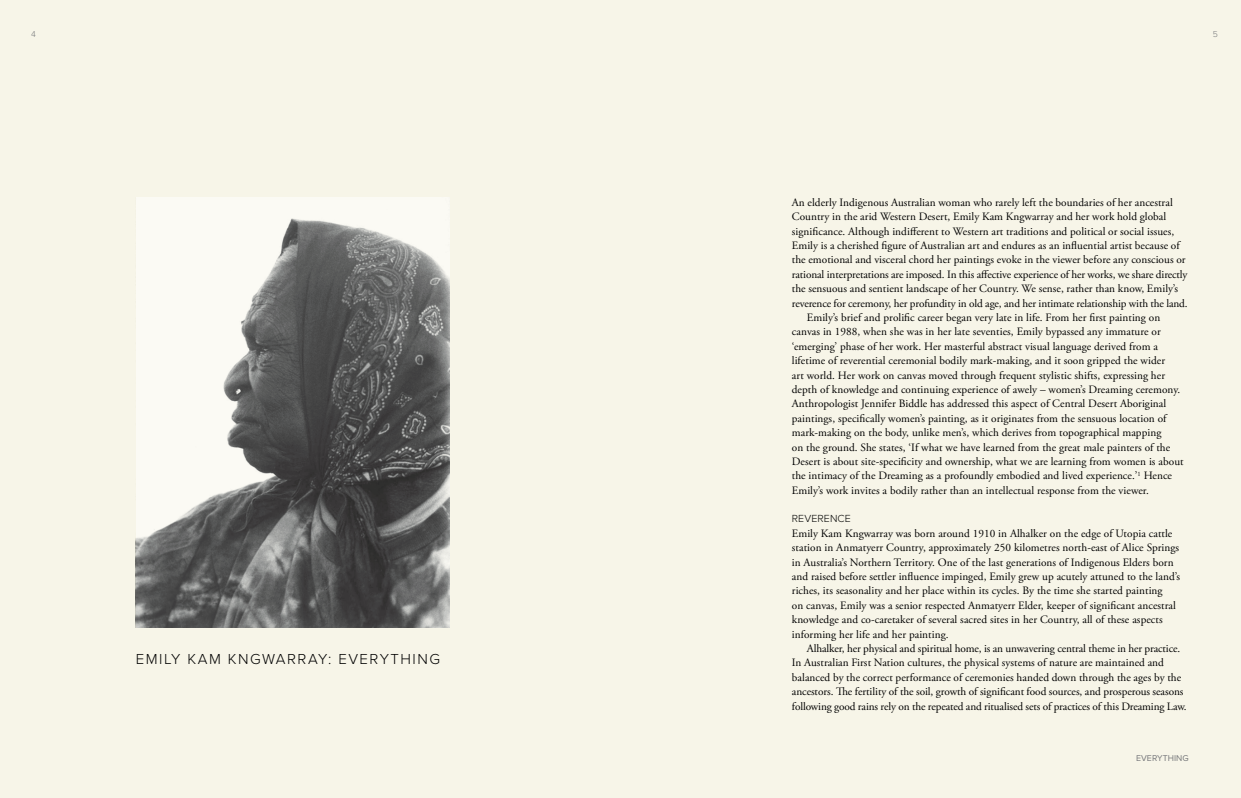
<style>
.page{position:relative;width:1241px;height:798px;background:#fff}
.page>*{position:absolute;margin:0;border:0;box-sizing:border-box;transform-origin:0 0}
.t1{font:300 15px "Proxima Nova";letter-spacing:.1em;color:#000}
.t2{font:11.25px/14.4px "Adobe Garamond Pro";letter-spacing:.005em;color:#000}
.t3{font:300 10.62px "Proxima Nova";letter-spacing:.01em;color:#000}
.t4{font:8.75px "Proxima Nova";letter-spacing:.005em;color:#77787b}
.t5{font:300 8.75px "Proxima Nova";color:#77787b}
</style>
<div class="page">
<div style="left:0;top:0;width:1240px;height:797px;background:#f7f5e8"></div>
<img style="left:136px;top:198px;width:313px;height:429px">
<p class="t5" style="left:31px;top:28px;width:6px">4</p>
<p class="t5" style="left:1212px;top:28px;width:7px">5</p>
<h1 class="t1" style="left:136px;top:647px;width:305px">EMILY KAM KNGWARRAY: EVERYTHING</h1>
<p class="t2" style="left:791px;top:195px;width:382px">An elderly Indigenous Australian woman who rarely left the boundaries of her ancestral</p>
<p class="t2" style="left:791px;top:210px;width:376px">Country in the arid Western Desert, Emily Kam Kngwarray and her work hold global</p>
<p class="t2" style="left:791px;top:224px;width:384px">significance. Although indifferent to Western art traditions and political or social issues,</p>
<p class="t2" style="left:791px;top:238px;width:389px">Emily is a cherished figure of Australian art and endures as an influential artist because of</p>
<p class="t2" style="left:791px;top:253px;width:395px">the emotional and visceral chord her paintings evoke in the viewer before any conscious or</p>
<p class="t2" style="left:791px;top:267px;width:397px">rational interpretations are imposed. In this affective experience of her works, we share directly</p>
<p class="t2" style="left:791px;top:282px;width:388px">the sensuous and sentient landscape of her Country. We sense, rather than know, Emily’s</p>
<p class="t2" style="left:791px;top:296px;width:397px">reverence for ceremony, her profundity in old age, and her intimate relationship with the land.</p>
<p class="t2" style="left:806px;top:310px;width:355px">Emily’s brief and prolific career began very late in life. From her first painting on</p>
<p class="t2" style="left:791px;top:325px;width:370px">canvas in 1988, when she was in her late seventies, Emily bypassed any immature or</p>
<p class="t2" style="left:791px;top:339px;width:368px">‘emerging’ phase of her work. Her masterful abstract visual language derived from a</p>
<p class="t2" style="left:791px;top:353px;width:374px">lifetime of reverential ceremonial bodily mark-making, and it soon gripped the wider</p>
<p class="t2" style="left:791px;top:368px;width:374px">art world. Her work on canvas moved through frequent stylistic shifts, expressing her</p>
<p class="t2" style="left:791px;top:382px;width:390px">depth of knowledge and continuing experience of awely – women’s Dreaming ceremony.</p>
<p class="t2" style="left:791px;top:397px;width:376px">Anthropologist Jennifer Biddle has addressed this aspect of Central Desert Aboriginal</p>
<p class="t2" style="left:791px;top:411px;width:376px">paintings, specifically women’s painting, as it originates from the sensuous location of</p>
<p class="t2" style="left:791px;top:425px;width:371px">mark-making on the body, unlike men’s, which derives from topographical mapping</p>
<p class="t2" style="left:791px;top:440px;width:380px">on the ground. She states, ‘If what we have learned from the great male painters of the</p>
<p class="t2" style="left:791px;top:454px;width:393px">Desert is about site-specificity and ownership, what we are learning from women is about</p>
<p class="t2" style="left:791px;top:469px;width:381px">the intimacy of the Dreaming as a profoundly embodied and lived experience.’<sup>1</sup> Hence</p>
<p class="t2" style="left:791px;top:483px;width:358px">Emily’s work invites a bodily rather than an intellectual response from the viewer.</p>
<p class="t3" style="left:791px;top:510px;width:60px">REVERENCE</p>
<p class="t2" style="left:791px;top:526px;width:390px">Emily Kam Kngwarray was born around 1910 in Alhalker on the edge of Utopia cattle station in Anmatyerr Country, approximately 250 kilometres north-east of Alice Springs in Australia’s Northern Territory. One of the last generations of Indigenous Elders born and raised before settler influence impinged, Emily grew up acutely attuned to the land’s riches, its seasonality and her place within its cycles. By the time she started painting<br>on canvas, Emily was a senior respected Anmatyerr Elder, keeper of significant ancestral knowledge and co-caretaker of several sacred sites in her Country, all of these aspects informing her life and her painting.</p>
<p class="t2" style="left:791px;top:641px;width:396px;text-indent:15px">Alhalker, her physical and spiritual home, is an unwavering central theme in her practice.<br>In Australian First Nation cultures, the physical systems of nature are maintained and balanced by the correct performance of ceremonies handed down through the ages by the ancestors. The fertility of the soil, growth of significant food sources, and prosperous seasons following good rains rely on the repeated and ritualised sets of practices of this Dreaming Law.</p>
<p class="t4" style="left:1135px;top:751px;width:54px">EVERYTHING</p>
</div>
